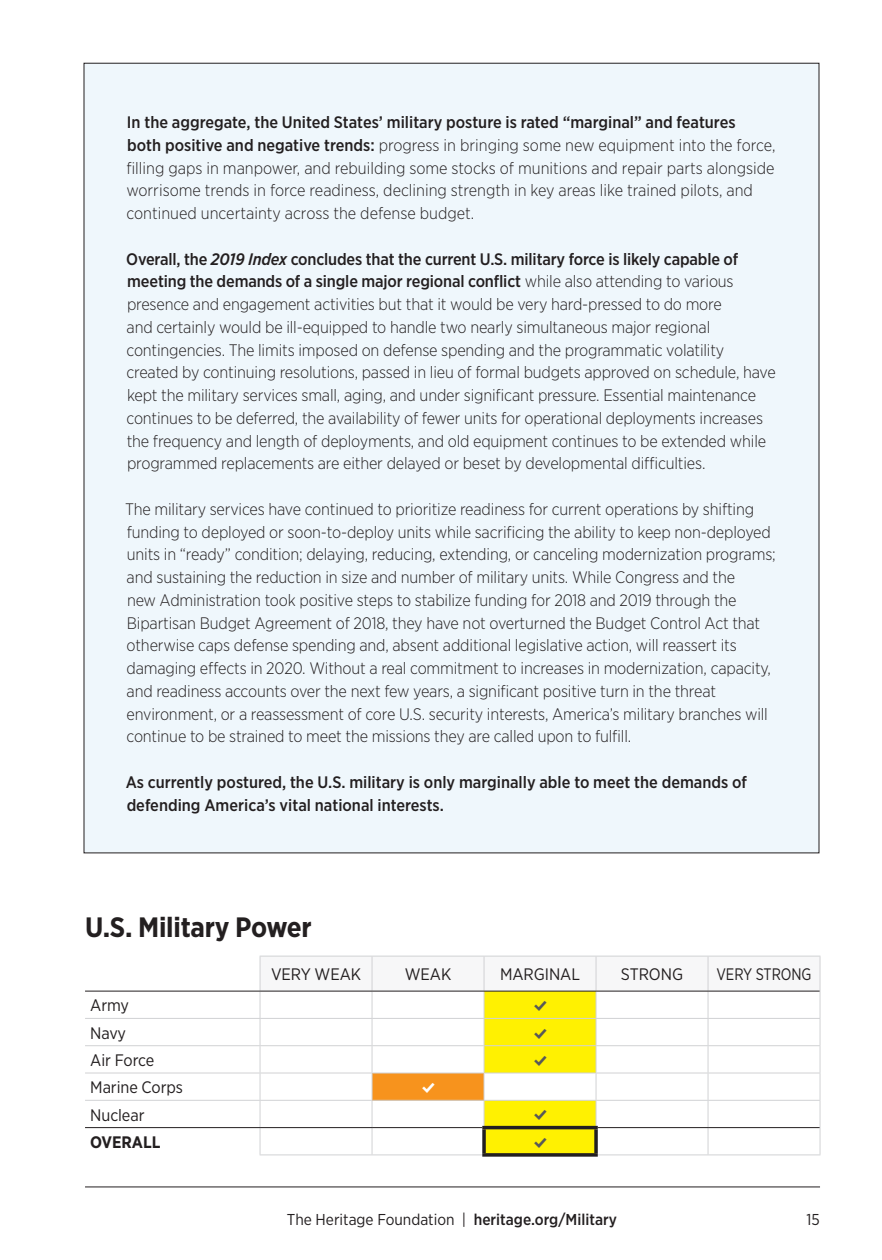
<style>
.page{position:relative;width:882px;height:1260px;background:#fff}
.page>*{position:absolute;margin:0;border:0;box-sizing:border-box;transform-origin:0 0}
.t1{font:700 28px "Gotham Narrow";letter-spacing:-.01em;color:#231f20}
.t2{font:17.5px "Modern Pictograms";color:#57585a}
.t3{font:17.5px "Modern Pictograms";color:#fff}
.Body_Text___EXEC-SUM{font:300 16.62px/22.8px "Gotham Narrow";letter-spacing:-.01em;color:#231f20}
.Body_Text___EXEC-SUM-2{font:500 16.62px/22.8px "Gotham Narrow";color:#231f20}
.t4{font:16.62px "Gotham Narrow";letter-spacing:-.005em;color:#231f20}
.t5{font:16.62px "Gotham Narrow";letter-spacing:-.005em;color:#231f20;scale:.9 1}
.t6{font:700 16.62px "Gotham Narrow";letter-spacing:-.005em;color:#231f20}
.t7{font:15.75px "Gotham Narrow";color:#231f20}
.s1{font-weight:500}
.s2{font-weight:500;font-style:italic}
</style>
<div class="page">
<hr style="left:85px;top:1187px;width:735px;height:1px;background:#231f20">
<div style="left:84px;top:63px;width:735px;height:790px;background:#eff7fc"></div>
<div style="left:708px;top:956px;width:112px;height:35px;background:#f7f7f8"></div>
<hr style="left:708px;top:956px;width:112px;height:1px;background:#d1d2d4">
<hr style="left:820px;top:957px;width:1px;height:34px;background:#d1d2d4">
<hr style="left:85px;top:1018px;width:175px;height:1px;background:#d1d2d4">
<hr style="left:708px;top:1018px;width:112px;height:1px;background:#d1d2d4">
<hr style="left:85px;top:1045px;width:175px;height:1px;background:#d1d2d4">
<hr style="left:708px;top:1045px;width:112px;height:1px;background:#d1d2d4">
<hr style="left:85px;top:1073px;width:175px;height:1px;background:#d1d2d4">
<hr style="left:708px;top:1073px;width:112px;height:1px;background:#d1d2d4">
<hr style="left:85px;top:1100px;width:175px;height:1px;background:#d1d2d4">
<hr style="left:708px;top:1100px;width:112px;height:1px;background:#d1d2d4">
<svg style="left:260px;top:956px;width:449px;height:198px"></svg>
<svg style="left:820px;top:991px;width:1px;height:163px"></svg>
<hr style="left:260px;top:1154px;width:112px;height:1px;background:#d1d2d4">
<hr style="left:372px;top:1154px;width:110px;height:1px;background:#d1d2d4">
<hr style="left:598px;top:1154px;width:110px;height:1px;background:#d1d2d4">
<hr style="left:708px;top:1154px;width:112px;height:1px;background:#d1d2d4">
<hr style="left:85px;top:1127px;width:175px;height:1px;background:#231f20">
<hr style="left:260px;top:1127px;width:112px;height:1px;background:#231f20">
<hr style="left:372px;top:1127px;width:110px;height:1px;background:#231f20">
<hr style="left:598px;top:1127px;width:110px;height:1px;background:#231f20">
<hr style="left:708px;top:1127px;width:112px;height:1px;background:#231f20">
<hr style="left:708px;top:991px;width:112px;height:1px;background:#231f20">
<hr style="left:85px;top:991px;width:175px;height:1px;background:#231f20">
<hr style="left:260px;top:991px;width:112px;height:1px;background:#231f20">
<hr style="left:372px;top:991px;width:112px;height:1px;background:#231f20">
<hr style="left:482px;top:1126px;width:116px;height:3px;background:#231f20">
<svg style="left:482px;top:1129px;width:4px;height:24px"></svg>
<svg style="left:594px;top:1129px;width:4px;height:24px"></svg>
<svg style="left:482px;top:1153px;width:116px;height:4px"></svg>
<hr style="left:484px;top:991px;width:112px;height:1px;background:#231f20">
<hr style="left:596px;top:991px;width:112px;height:1px;background:#231f20">
<p class="Body_Text___EXEC-SUM" style="left:126px;top:111px;width:651px"><span class="s1">In the aggregate, the United States’ military posture is rated “marginal” and features<br>both positive and negative trends:</span> progress in bringing some new equipment into the force, filling gaps in manpower, and rebuilding some stocks of munitions and repair parts alongside worrisome trends in force readiness, declining strength in key areas like trained pilots, and continued uncertainty across the defense budget.</p>
<p class="Body_Text___EXEC-SUM" style="left:126px;top:247px;width:651px"><span class="s1">Overall, the</span> <span class="s2">2019 Index</span> <span class="s1">concludes that the current U.S. military force is likely capable of meeting the demands of a single major regional conflict</span> while also attending to various presence and engagement activities but that it would be very hard-pressed to do more<br>and certainly would be ill-equipped to handle two nearly simultaneous major regional contingencies. The limits imposed on defense spending and the programmatic volatility created by continuing resolutions, passed in lieu of formal budgets approved on schedule, have kept the military services small, aging, and under significant pressure. Essential maintenance continues to be deferred, the availability of fewer units for operational deployments increases the frequency and length of deployments, and old equipment continues to be extended while programmed replacements are either delayed or beset by developmental difficulties.</p>
<p class="Body_Text___EXEC-SUM" style="left:125px;top:497px;width:652px">The military services have continued to prioritize readiness for current operations by shifting funding to deployed or soon-to-deploy units while sacrificing the ability to keep non-deployed units in “ready” condition; delaying, reducing, extending, or canceling modernization programs; and sustaining the reduction in size and number of military units. While Congress and the<br>new Administration took positive steps to stabilize funding for 2018 and 2019 through the Bipartisan Budget Agreement of 2018, they have not overturned the Budget Control Act that otherwise caps defense spending and, absent additional legislative action, will reassert its damaging effects in 2020. Without a real commitment to increases in modernization, capacity, and readiness accounts over the next few years, a significant positive turn in the threat environment, or a reassessment of core U.S. security interests, America’s military branches will continue to be strained to meet the missions they are called upon to fulfill.</p>
<p class="Body_Text___EXEC-SUM-2" style="left:126px;top:770px;width:623px">As currently postured, the U.S. military is only marginally able to meet the demands of defending America’s vital national interests.</p>
<p class="t1" style="left:85px;top:909px;width:228px">U.S. Military Power</p>
<p class="t4" style="left:271px;top:964px;width:92px">VERY WEAK</p>
<p class="t4" style="left:405px;top:964px;width:48px">WEAK</p>
<p class="t4" style="left:500px;top:964px;width:81px">MARGINAL</p>
<p class="t4" style="left:621px;top:964px;width:64px">STRONG</p>
<p class="t5" style="left:716px;top:964px;width:107px">VERY STRONG</p>
<p class="t4" style="left:90px;top:995px;width:40px">Army</p>
<p class="t2" style="left:533px;top:997px;width:16px">%</p>
<p class="t4" style="left:90px;top:1023px;width:37px">Navy</p>
<p class="t2" style="left:533px;top:1025px;width:16px">%</p>
<p class="t4" style="left:90px;top:1050px;width:65px">Air Force</p>
<p class="t2" style="left:533px;top:1052px;width:16px">%</p>
<p class="t4" style="left:90px;top:1077px;width:94px">Marine Corps</p>
<p class="t3" style="left:421px;top:1079px;width:16px">%</p>
<p class="t4" style="left:90px;top:1104px;width:56px">Nuclear</p>
<p class="t2" style="left:533px;top:1106px;width:16px">%</p>
<p class="t6" style="left:90px;top:1131px;width:72px">OVERALL</p>
<p class="t2" style="left:533px;top:1134px;width:16px">%</p>
<p class="t7" style="left:287px;top:1209px;width:331px">The Heritage Foundation | <span class="s1">heritage.org/Military</span></p>
<p class="t7" style="left:806px;top:1209px;width:15px">15</p>
</div>
